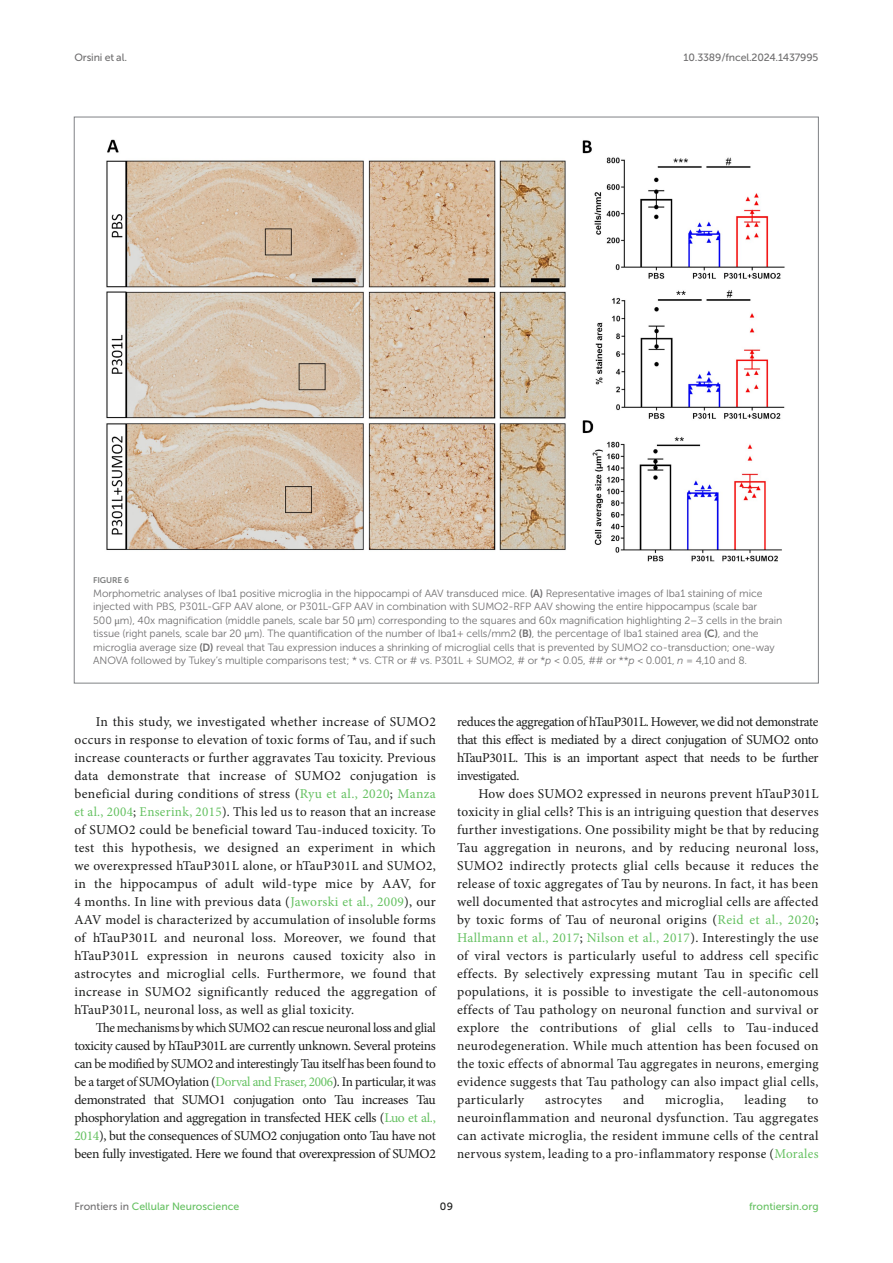
<style>
.page{position:relative;width:893px;height:1263px;background:#fff}
.page>*{position:absolute;margin:0;border:0;box-sizing:border-box;transform-origin:0 0}
.TEXT{font:13.5px/18px "Minion Pro";letter-spacing:.015em;color:#1b1c1b;text-align:justify}
.FIG_LEG{font:10.5px/13.5px "Museo Sans 300";letter-spacing:-.01em;color:#706f70}
.t1{font:10.5px "Museo Sans 500";color:#65c161}
.t2{font:10.5px "Museo Sans 500";letter-spacing:-.015em;color:#706f70}
.t3{font:10.5px "Museo Sans 500";color:#1b1c1b}
.FIG_HD{font:8.25px "Museo Sans 700";letter-spacing:-.01em;color:#7e7f7f}
.s1{font-family:"Museo Sans 700"}
.s2{font-family:"STIX General"}
.s3{font-style:italic}
.s4{color:#65c161}
.s5{color:#706f70}
</style>
<div class="page">
<img style="left:106px;top:139px;width:679px;height:423px">
<p class="t2" style="left:74px;top:51px;width:54px">Orsini et al.</p>
<p class="t2" style="left:683px;top:51px;width:136px">10.3389/fncel.2024.1437995</p>
<p class="FIG_HD" style="left:93px;top:576px;width:37px">FIGURE 6</p>
<p class="FIG_LEG" style="left:93px;top:586px;width:691px">Morphometric analyses of Iba1 positive microglia in the hippocampi of AAV transduced mice. <span class="s1">(A)</span> Representative images of Iba1 staining of mice injected with PBS, P301L-GFP AAV alone, or P301L-GFP AAV in combination with SUMO2-RFP AAV showing the entire hippocampus (scale bar<br>500 <span class="s2">μ</span>m), 40x magnification (middle panels, scale bar 50 <span class="s2">μ</span>m) corresponding to the squares and 60x magnification highlighting 2–3 cells in the brain tissue (right panels, scale bar 20 <span class="s2">μ</span>m). The quantification of the number of Iba1+ cells/mm2 <span class="s1">(B)</span>, the percentage of Iba1 stained area <span class="s1">(C)</span>, and the microglia average size <span class="s1">(D)</span> reveal that Tau expression induces a shrinking of microglial cells that is prevented by SUMO2 co-transduction; one-way ANOVA followed by Tukey’s multiple comparisons test; * vs. CTR or # vs. P301L + SUMO2, # or *<span class="s3">p</span> &lt; 0.05, ## or **<span class="s3">p</span> &lt; 0.001, <span class="s3">n</span> = 4,10 and 8.</p>
<p class="TEXT" style="left:74px;top:713px;width:363px;text-indent:21px">In this study, we investigated whether increase of SUMO2 occurs in response to elevation of toxic forms of Tau, and if such increase counteracts or further aggravates Tau toxicity. Previous data demonstrate that increase of SUMO2 conjugation is beneficial during conditions of stress (<span class="s4">Ryu et al., 2020</span>; <span class="s4">Manza et al., 2004</span>; <span class="s4">Enserink, 2015</span>). This led us to reason that an increase of SUMO2 could be beneficial toward Tau-induced toxicity. To test this hypothesis, we designed an experiment in which we overexpressed hTauP301L alone, or hTauP301L and SUMO2, in the hippocampus of adult wild-type mice by AAV, for 4 months. In line with previous data (<span class="s4">Jaworski et al., 2009</span>), our AAV model is characterized by accumulation of insoluble forms of hTauP301L and neuronal loss. Moreover, we found that hTauP301L expression in neurons caused toxicity also in astrocytes and microglial cells. Furthermore, we found that increase in SUMO2 significantly reduced the aggregation of hTauP301L, neuronal loss, as well as glial toxicity.</p>
<p class="TEXT" style="left:74px;top:1019px;width:363px;text-indent:21px">The mechanisms by which SUMO2 can rescue neuronal loss and glial toxicity caused by hTauP301L are currently unknown. Several proteins can be modified by SUMO2 and interestingly Tau itself has been found to be a target of SUMOylation (<span class="s4">Dorval and Fraser, 2006</span>). In particular, it was demonstrated that SUMO1 conjugation onto Tau increases Tau phosphorylation and aggregation in transfected HEK cells (<span class="s4">Luo et al., 2014</span>), but the consequences of SUMO2 conjugation onto Tau have not been fully investigated. Here we found that overexpression of SUMO2</p>
<p class="TEXT" style="left:457px;top:713px;width:363px">reduces the aggregation of hTauP301L. However, we did not demonstrate that this effect is mediated by a direct conjugation of SUMO2 onto hTauP301L. This is an important aspect that needs to be further investigated.</p>
<p class="TEXT" style="left:457px;top:785px;width:363px;text-indent:21px">How does SUMO2 expressed in neurons prevent hTauP301L toxicity in glial cells? This is an intriguing question that deserves further investigations. One possibility might be that by reducing Tau aggregation in neurons, and by reducing neuronal loss, SUMO2 indirectly protects glial cells because it reduces the release of toxic aggregates of Tau by neurons. In fact, it has been well documented that astrocytes and microglial cells are affected by toxic forms of Tau of neuronal origins (<span class="s4">Reid et al., 2020</span>; <span class="s4">Hallmann et al., 2017</span>; <span class="s4">Nilson et al., 2017</span>). Interestingly the use of viral vectors is particularly useful to address cell specific effects. By selectively expressing mutant Tau in specific cell populations, it is possible to investigate the cell-autonomous effects of Tau pathology on neuronal function and survival or explore the contributions of glial cells to Tau-induced neurodegeneration. While much attention has been focused on the toxic effects of abnormal Tau aggregates in neurons, emerging evidence suggests that Tau pathology can also impact glial cells, particularly</p>
<p class="TEXT" style="left:545px;top:1091px;width:59px">astrocytes</p>
<p class="TEXT" style="left:623px;top:1091px;width:23px">and</p>
<p class="TEXT" style="left:665px;top:1091px;width:60px">microglia,</p>
<p class="TEXT" style="left:744px;top:1091px;width:43px">leading</p>
<p class="TEXT" style="left:457px;top:1091px;width:363px;text-indent:350px">to neuroinflammation and neuronal dysfunction. Tau aggregates can activate microglia, the resident immune cells of the central nervous system, leading to a pro-inflammatory response (<span class="s4">Morales</span></p>
<p class="t1" style="left:74px;top:1200px;width:166px"><span class="s5">Frontiers in</span> Cellular Neuroscience</p>
<p class="t3" style="left:440px;top:1200px;width:15px">09</p>
<p class="t1" style="left:749px;top:1200px;width:71px">frontiersin.org</p>
</div>
